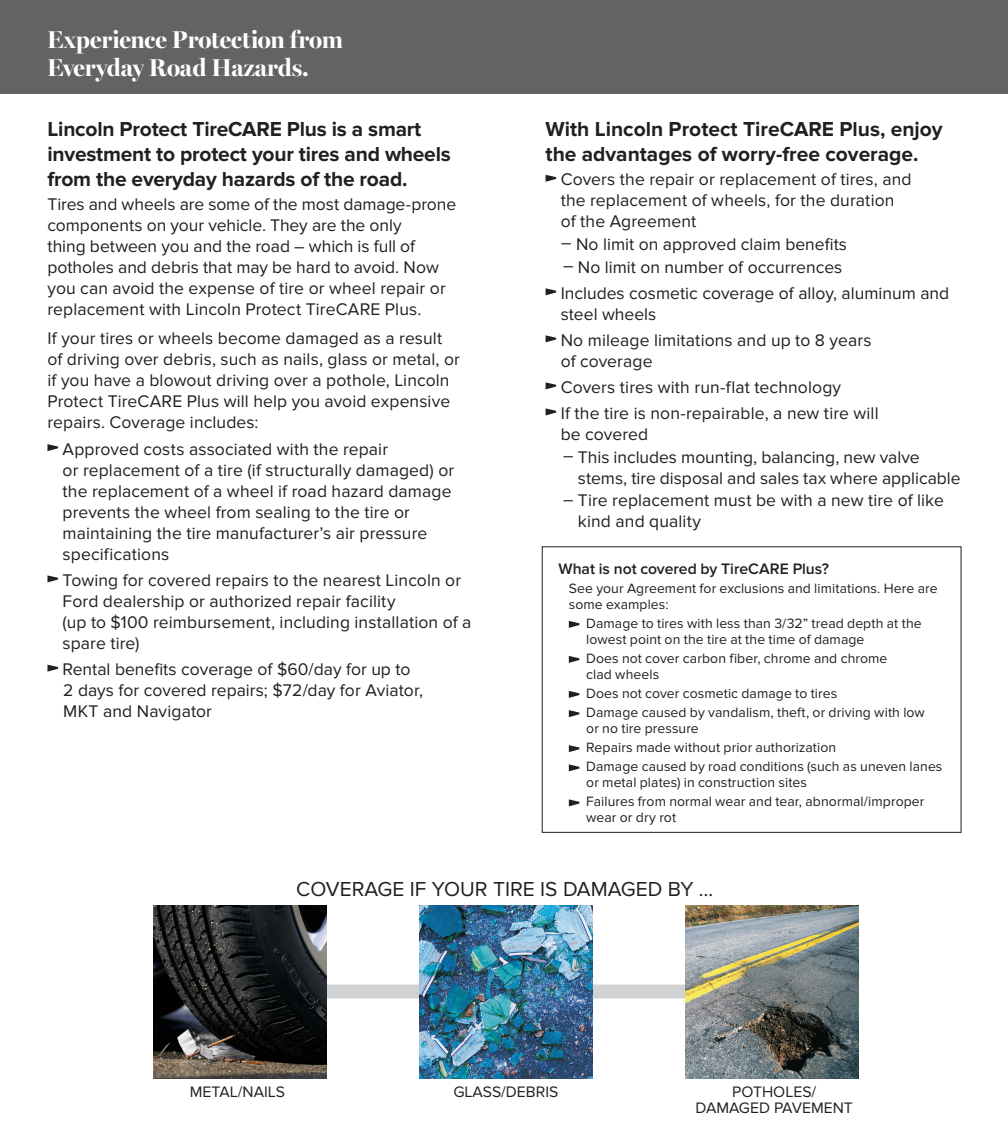
<style>
.page{position:relative;width:1008px;height:1134px;background:#fff}
.page>*{position:absolute;margin:0;border:0;box-sizing:border-box;transform-origin:0 0}
.t1{font:700 24.5px/28px "Miller Banner";color:#fff}
._13LINC-Subhead{font:700 21px/25px "Proxima Nova";letter-spacing:-.01em;color:#231f20}
._13LINC-TableHead1{font:21px "Proxima Nova";color:#231f20}
._13LINC-Body1-bullet{font:17.5px/21px "Proxima Nova";letter-spacing:.005em;color:#231f20}
._13LINC-TableHead2{font:15.75px/15.8px "Proxima Nova";color:#231f20;text-align:center}
.t2{font:600 15.75px "Proxima Nova";color:#231f20}
.t3{font:14px/15.8px "Proxima Nova";letter-spacing:.005em;color:#231f20}
</style>
<div class="page">
<div style="left:0;top:0;width:1008px;height:94px;background:#636366"></div>
<svg style="left:47px;top:444px;width:11px;height:7px"></svg>
<svg style="left:47px;top:575px;width:11px;height:7px"></svg>
<svg style="left:47px;top:665px;width:11px;height:7px"></svg>
<svg style="left:546px;top:175px;width:10px;height:7px"></svg>
<svg style="left:546px;top:288px;width:10px;height:7px"></svg>
<svg style="left:546px;top:335px;width:10px;height:7px"></svg>
<svg style="left:546px;top:382px;width:10px;height:7px"></svg>
<svg style="left:546px;top:408px;width:10px;height:7px"></svg>
<svg style="left:569px;top:621px;width:10px;height:7px"></svg>
<svg style="left:569px;top:656px;width:10px;height:7px"></svg>
<svg style="left:569px;top:691px;width:10px;height:7px"></svg>
<svg style="left:569px;top:710px;width:10px;height:7px"></svg>
<svg style="left:569px;top:745px;width:10px;height:7px"></svg>
<svg style="left:569px;top:764px;width:10px;height:7px"></svg>
<svg style="left:569px;top:799px;width:10px;height:7px"></svg>
<div style="left:542px;top:546px;width:419px;height:287px;border:1px solid #231f20"></div>
<div style="left:307px;top:985px;width:386px;height:14px;background:#d1d2d4"></div>
<img style="left:153px;top:905px;width:173px;height:173px">
<img style="left:419px;top:905px;width:173px;height:173px">
<img style="left:685px;top:905px;width:173px;height:173px">
<p class="t1" style="left:47px;top:25px;width:297px">Experience Protection from<br>Everyday Road Hazards.</p>
<p class="_13LINC-Subhead" style="left:47px;top:117px;width:405px">Lincoln Protect TireCARE Plus is a smart investment to protect your tires and wheels from the everyday hazards of the road.</p>
<p class="_13LINC-Body1-bullet" style="left:47px;top:194px;width:410px">Tires and wheels are some of the most damage-prone components on your vehicle. They are the only<br>thing between you and the road – which is full of potholes and debris that may be hard to avoid. Now you can avoid the expense of tire or wheel repair or replacement with Lincoln Protect TireCARE Plus.</p>
<p class="_13LINC-Body1-bullet" style="left:47px;top:328px;width:414px">If your tires or wheels become damaged as a result of driving over debris, such as nails, glass or metal, or if you have a blowout driving over a pothole, Lincoln Protect TireCARE Plus will help you avoid expensive repairs. Coverage includes:</p>
<p class="_13LINC-Body1-bullet" style="left:63px;top:439px;width:393px">Approved costs associated with the repair<br>or replacement of a tire (if structurally damaged) or the replacement of a wheel if road hazard damage prevents the wheel from sealing to the tire or maintaining the tire manufacturer’s air pressure specifications</p>
<p class="_13LINC-Body1-bullet" style="left:63px;top:570px;width:410px">Towing for covered repairs to the nearest Lincoln or Ford dealership or authorized repair facility<br>(up to $100 reimbursement, including installation of a spare tire)</p>
<p class="_13LINC-Body1-bullet" style="left:63px;top:659px;width:350px">Rental benefits coverage of $60/day for up to</p>
<p class="_13LINC-Body1-bullet" style="left:63px;top:680px;width:361px">2 days for covered repairs; $72/day for Aviator,<br>MKT and Navigator</p>
<p class="_13LINC-Subhead" style="left:546px;top:116px;width:399px">With Lincoln Protect TireCARE Plus, enjoy the advantages of worry-free coverage.</p>
<p class="_13LINC-Body1-bullet" style="left:561px;top:169px;width:352px">Covers the repair or replacement of tires, and the replacement of wheels, for the duration of the Agreement</p>
<p class="_13LINC-Body1-bullet" style="left:561px;top:234px;width:287px">– No limit on approved claim benefits</p>
<p class="_13LINC-Body1-bullet" style="left:563px;top:257px;width:281px">– No limit on number of occurrences</p>
<p class="_13LINC-Body1-bullet" style="left:561px;top:283px;width:390px">Includes cosmetic coverage of alloy, aluminum and steel wheels</p>
<p class="_13LINC-Body1-bullet" style="left:561px;top:330px;width:312px">No mileage limitations and up to 8 years of coverage</p>
<p class="_13LINC-Body1-bullet" style="left:561px;top:377px;width:282px">Covers tires with run-flat technology</p>
<p class="_13LINC-Body1-bullet" style="left:561px;top:403px;width:319px">If the tire is non-repairable, a new tire will be covered</p>
<p class="_13LINC-Body1-bullet" style="left:578px;top:447px;width:384px;text-indent:-15px">– This includes mounting, balancing, new valve stems, tire disposal and sales tax where applicable</p>
<p class="_13LINC-Body1-bullet" style="left:578px;top:490px;width:367px;text-indent:-15px">– Tire replacement must be with a new tire of like kind and quality</p>
<p class="t2" style="left:558px;top:559px;width:272px">What is not covered by TireCARE Plus?</p>
<p class="t3" style="left:569px;top:581px;width:370px">See your Agreement for exclusions and limitations. Here are some examples:</p>
<p class="t3" style="left:586px;top:616px;width:337px">Damage to tires with less than 3/32” tread depth at the lowest point on the tire at the time of damage</p>
<p class="t3" style="left:586px;top:651px;width:303px">Does not cover carbon fiber, chrome and chrome clad wheels</p>
<p class="t3" style="left:586px;top:686px;width:253px">Does not cover cosmetic damage to tires</p>
<p class="t3" style="left:586px;top:705px;width:340px">Damage caused by vandalism, theft, or driving with low or no tire pressure</p>
<p class="t3" style="left:586px;top:740px;width:252px">Repairs made without prior authorization</p>
<p class="t3" style="left:586px;top:759px;width:358px">Damage caused by road conditions (such as uneven lanes or metal plates) in construction sites</p>
<p class="t3" style="left:586px;top:794px;width:340px">Failures from normal wear and tear, abnormal/improper wear or dry rot</p>
<p class="_13LINC-TableHead1" style="left:296px;top:877px;width:419px">COVERAGE IF YOUR TIRE IS DAMAGED BY …</p>
<p class="_13LINC-TableHead2" style="left:190px;top:1084px;width:97px">METAL/NAILS</p>
<p class="_13LINC-TableHead2" style="left:453px;top:1084px;width:106px">GLASS/DEBRIS</p>
<p class="_13LINC-TableHead2" style="left:696px;top:1084px;width:159px">POTHOLES/<br>DAMAGED PAVEMENT</p>
</div>
